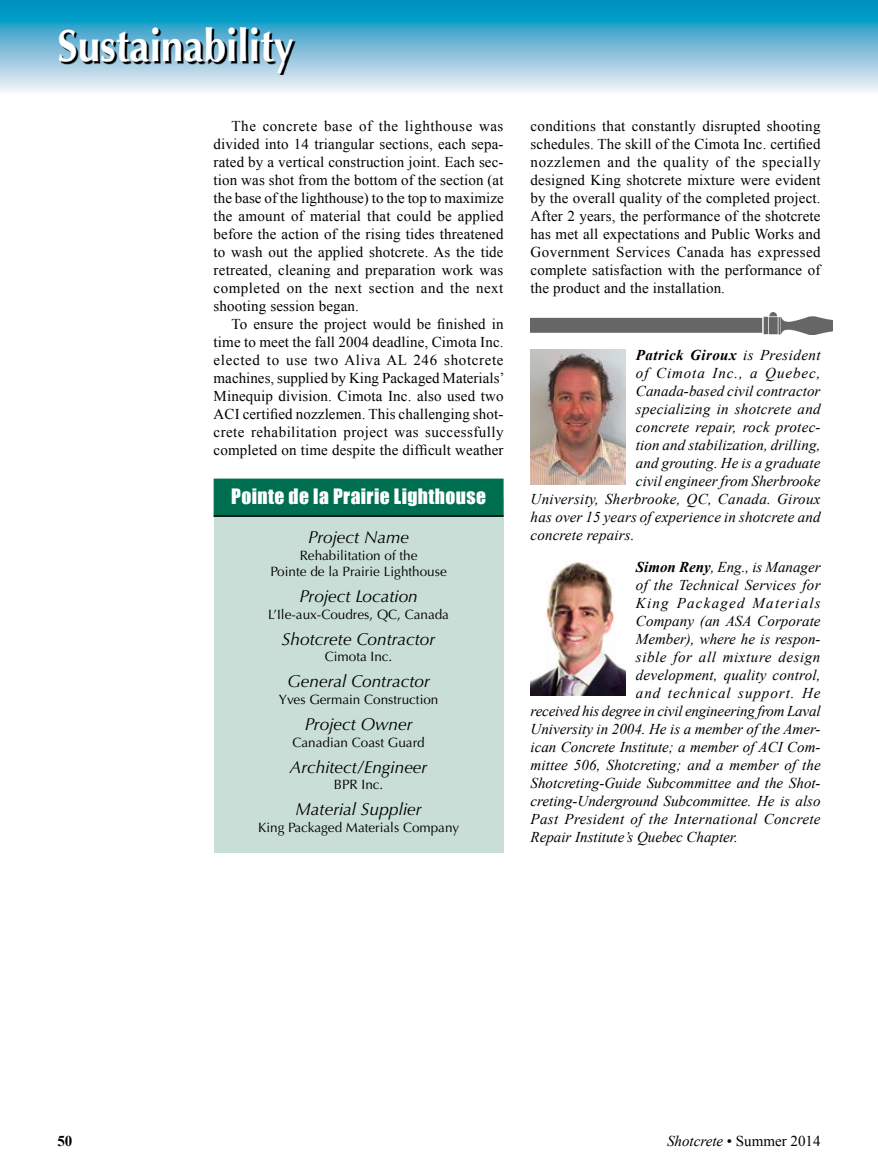
<style>
.page{position:relative;width:878px;height:1175px;background:#fff}
.page>*{position:absolute;margin:0;border:0;box-sizing:border-box;transform-origin:0 0}
.t1{font:700 45px "Optima";color:#fff;scale:.9 1}
.t2{font:19.5px "Impact";letter-spacing:.02em;color:#fff}
.t3{font:italic 17.25px "Optima";color:#000}
.t4{font:15px/18px "Times New Roman";letter-spacing:.01em;color:#000;text-align:justify}
.t5{font:italic 15px "Times New Roman";letter-spacing:.005em;color:#000}
.t6{font:italic 700 15px "Times New Roman";letter-spacing:.03em;color:#000}
.t7{font:italic 15px "Times New Roman";letter-spacing:.04em;color:#000}
.t8{font:italic 15px "Times New Roman";letter-spacing:.065em;color:#000}
.t9{font:italic 15px "Times New Roman";letter-spacing:.06em;color:#000}
.t10{font:italic 15px "Times New Roman";letter-spacing:.08em;color:#000}
.t11{font:700 15px "Times New Roman";color:#000}
.t12{font:13.5px/16.5px "Optima";color:#000;text-align:center}
.s1{font-weight:400}
.s2{font-weight:700}
.s3{font-style:italic}
</style>
<div class="page">
<svg style="left:0;top:0;width:878px;height:92px;background:#6bbad8"></svg>
<svg style="left:61px;top:29px;width:234px;height:46px;background:#618a9d"></svg>
<img style="left:530px;top:349px;width:95px;height:135px">
<img style="left:530px;top:312px;width:302px;height:22px">
<img style="left:530px;top:561px;width:95px;height:135px">
<div style="left:214px;top:498px;width:289px;height:354px;background:#c9ded7"></div>
<div style="left:214px;top:478px;width:289px;height:38px;background:#006f51;border:2px solid #006f51"></div>
<hr style="left:214px;top:515px;width:289px;height:2px;background:#000">
<h1 class="t1" style="left:57px;top:20px;width:264px">Sustainability</h1>
<p class="t4" style="left:213px;top:117px;width:291px;text-indent:18px">The concrete base of the lighthouse was divided into 14 triangular sections, each sepa&shy;rated by a vertical construction joint. Each sec&shy;tion was shot from the bottom of the section (at the base of the lighthouse) to the top to maximize the amount of material that could be applied before the action of the rising tides threatened to wash out the applied shotcrete. As the tide retreated, cleaning and preparation work was completed on the next section and the next shooting session began.</p>
<p class="t4" style="left:213px;top:315px;width:292px;text-indent:18px">To ensure the project would be finished in time to meet the fall 2004 deadline, Cimota Inc. elected to use two Aliva AL 246 shotcrete machines, supplied by King Packaged Materials’ Minequip division. Cimota Inc. also used two ACI certified nozzlemen. This challenging shot&shy;crete rehabilitation project was successfully completed on time despite the difficult weather</p>
<h2 class="t2" style="left:231px;top:481px;width:256px">Pointe de la Prairie Lighthouse</h2>
<p class="t3" style="left:308px;top:527px;width:103px">Project Name</p>
<p class="t12" style="left:270px;top:547px;width:178px">Rehabilitation of the<br>Pointe de la Prairie Lighthouse</p>
<p class="t3" style="left:299px;top:586px;width:120px">Project Location</p>
<p class="t12" style="left:268px;top:606px;width:182px">L’Ile-aux-Coudres, QC, Canada</p>
<p class="t3" style="left:282px;top:629px;width:155px">Shotcrete Contractor</p>
<p class="t12" style="left:325px;top:648px;width:69px">Cimota Inc.</p>
<p class="t3" style="left:287px;top:671px;width:144px">General Contractor</p>
<p class="t12" style="left:279px;top:691px;width:161px">Yves Germain Construction</p>
<p class="t3" style="left:305px;top:714px;width:109px">Project Owner</p>
<p class="t12" style="left:292px;top:734px;width:134px">Canadian Coast Guard</p>
<p class="t3" style="left:290px;top:756px;width:139px">Architect/Engineer</p>
<p class="t12" style="left:334px;top:776px;width:51px">BPR Inc.</p>
<p class="t3" style="left:295px;top:799px;width:127px">Material Supplier</p>
<p class="t12" style="left:258px;top:819px;width:202px">King Packaged Materials Company</p>
<p class="t4" style="left:530px;top:117px;width:291px">conditions that constantly disrupted shooting schedules. The skill of the Cimota Inc. certified nozzlemen and the quality of the specially designed King shotcrete mixture were evident by the overall quality of the completed project.<br>After 2 years, the performance of the shotcrete has met all expectations and Public Works and Government Services Canada has expressed complete satisfaction with the performance of the product and the installation.</p>
<p class="t6" style="left:636px;top:345px;width:186px">Patrick Giroux <span class="s1">is President</span></p>
<p class="t9" style="left:636px;top:363px;width:186px">of Cimota Inc., a Quebec,</p>
<p class="t5" style="left:636px;top:381px;width:186px">Canada-based civil contractor</p>
<p class="t5" style="left:636px;top:399px;width:186px">specializing in shotcrete and</p>
<p class="t5" style="left:636px;top:417px;width:186px">concrete repair, rock protec-</p>
<p class="t5" style="left:636px;top:435px;width:186px">tion and stabilization, drilling,</p>
<p class="t5" style="left:636px;top:453px;width:186px">and grouting. He is a graduate</p>
<p class="t5" style="left:636px;top:471px;width:186px">civil engineer from Sherbrooke</p>
<p class="t5" style="left:530px;top:489px;width:291px">University, Sherbrooke, QC, Canada. Giroux</p>
<p class="t5" style="left:530px;top:507px;width:291px">has over 15 years of experience in shotcrete and</p>
<p class="t5" style="left:530px;top:525px;width:105px">concrete repairs.</p>
<p class="t5" style="left:636px;top:556px;width:186px"><span class="s2">Simon Reny</span>, Eng., is Manager</p>
<p class="t5" style="left:636px;top:574px;width:186px">of the Technical Services for</p>
<p class="t10" style="left:636px;top:592px;width:186px">King Packaged Materials</p>
<p class="t5" style="left:636px;top:610px;width:186px">Company (an ASA Corporate</p>
<p class="t5" style="left:636px;top:628px;width:186px">Member), where he is respon-</p>
<p class="t7" style="left:636px;top:646px;width:186px">sible for all mixture design</p>
<p class="t5" style="left:636px;top:664px;width:186px">development, quality control,</p>
<p class="t8" style="left:636px;top:682px;width:186px">and technical support. He</p>
<p class="t5" style="left:530px;top:700px;width:291px">received his degree in civil engineering from Laval</p>
<p class="t5" style="left:530px;top:718px;width:291px">University in 2004. He is a member of the Amer-</p>
<p class="t5" style="left:530px;top:736px;width:291px">ican Concrete Institute; a member of ACI Com-</p>
<p class="t5" style="left:530px;top:754px;width:291px">mittee 506, Shotcreting; and a member of the</p>
<p class="t5" style="left:530px;top:772px;width:291px">Shotcreting-Guide Subcommittee and the Shot-</p>
<p class="t5" style="left:530px;top:790px;width:291px">creting-Underground Subcommittee. He is also</p>
<p class="t5" style="left:530px;top:808px;width:291px">Past President of the International Concrete</p>
<p class="t5" style="left:530px;top:826px;width:209px">Repair Institute’s Quebec Chapter.</p>
<p class="t11" style="left:57px;top:1130px;width:16px">50</p>
<p class="t4" style="left:667px;top:1131px;width:155px"><span class="s3">Shotcrete</span> • Summer 2014</p>
</div>
